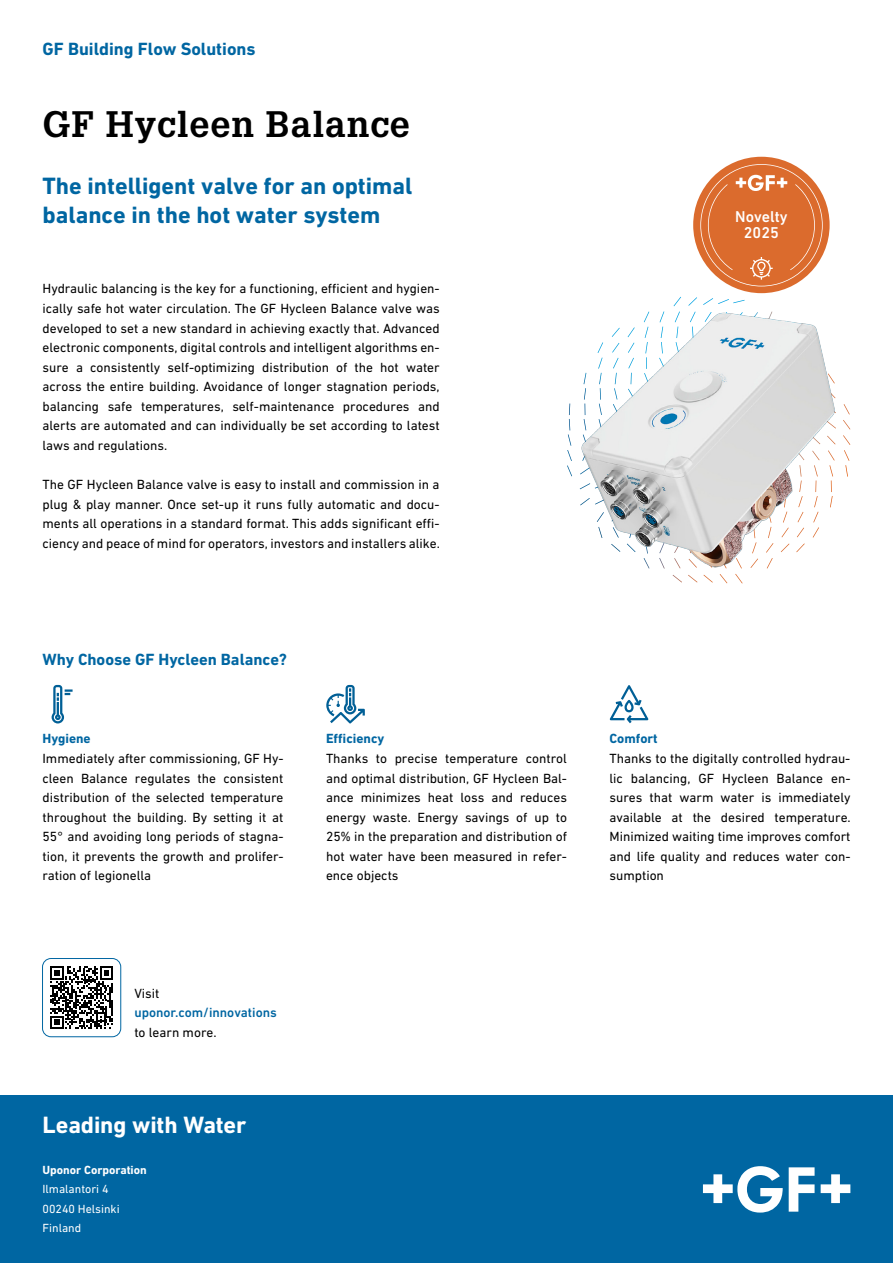
<style>
.page{position:relative;width:893px;height:1263px;background:#fff}
.page>*{position:absolute;margin:0;border:0;box-sizing:border-box;transform-origin:0 0}
.t1{font:700 36px "Glypha LT Pro";letter-spacing:.025em;color:#000}
.t2{font:700 24px/29.4px "DIN Next W1 G";color:#0066a2}
.t3{font:700 24px "DIN Next W1 G";letter-spacing:-.005em;color:#fff}
.t4{font:700 18px "DIN Next W1 G";color:#0066a2}
.t5{font:700 16.5px "DIN Next W1 G";color:#0066a2}
.t6{font:500 15.9px/16.4px "DIN Next W1 G";color:#fff;text-align:center}
.t7{font:13.5px/19.5px "DIN Next W1 G";color:#000;text-align:justify}
.t8{font:700 13.5px "DIN Next W1 G";color:#0066a2}
.t9{font:500 13.5px "DIN Next W1 G";color:#0066a2}
.t10{font:12px/19.5px "DIN Next W1 G";color:#fff}
.t11{font:700 12px "DIN Next W1 G";color:#fff}
</style>
<div class="page">
<svg style="left:52px;top:685px;width:21px;height:38px"></svg>
<svg style="left:326px;top:685px;width:39px;height:38px"></svg>
<svg style="left:610px;top:685px;width:38px;height:38px"></svg>
<img style="left:579px;top:311px;width:257px;height:258px">
<div style="left:694px;top:158px;width:134px;height:134px;background:#db6b2d;border-radius:50%"></div>
<svg style="left:700px;top:164px;width:123px;height:122px"></svg>
<svg style="left:50px;top:966px;width:63px;height:63px"></svg>
<div style="left:42px;top:958px;width:79px;height:79px;border:1px solid #0066a2;border-radius:9px"></div>
<div style="left:0;top:1095px;width:893px;height:168px;background:#0066a2"></div>
<svg style="left:703px;top:1166px;width:80px;height:46px"></svg>
<svg style="left:789px;top:1167px;width:26px;height:44px"></svg>
<svg style="left:821px;top:1174px;width:29px;height:29px"></svg>
<h3 class="t4" style="left:43px;top:38px;width:215px">GF Building Flow Solutions</h3>
<h1 class="t1" style="left:43px;top:102px;width:369px">GF Hycleen Balance</h1>
<h2 class="t2" style="left:43px;top:171px;width:371px">The intelligent valve for an optimal balance in the hot water system</h2>
<p class="t7" style="left:43px;top:279px;width:399px">Hydraulic balancing is the key for a functioning, efficient and hygien&shy;ically safe hot water circulation. The GF Hycleen Balance valve was developed to set a new standard in achieving exactly that. Advanced electronic components, digital controls and intelligent algorithms en&shy;sure a consistently self-optimizing distribution of the hot water across the entire building. Avoidance of longer stagnation periods, balancing safe temperatures, self-maintenance procedures and alerts are automated and can individually be set according to latest laws and regulations.</p>
<p class="t7" style="left:43px;top:474px;width:399px">The GF Hycleen Balance valve is easy to install and commission in a plug &amp; play manner. Once set-up it runs fully automatic and docu&shy;ments all operations in a standard format. This adds significant effi&shy;ciency and peace of mind for operators, investors and installers alike.</p>
<p class="t5" style="left:43px;top:650px;width:246px">Why Choose GF Hycleen Balance?</p>
<p class="t8" style="left:43px;top:731px;width:50px">Hygiene</p>
<p class="t7" style="left:43px;top:748px;width:242px">Immediately after commissioning, GF Hy&shy;cleen Balance regulates the consistent distribution of the selected temperature throughout the building. By setting it at 55° and avoiding long periods of stagna&shy;tion, it prevents the growth and prolifer&shy;ration of legionella</p>
<p class="t8" style="left:326px;top:731px;width:60px">Efficiency</p>
<p class="t7" style="left:326px;top:748px;width:242px">Thanks to precise temperature control and optimal distribution, GF Hycleen Bal&shy;ance minimizes heat loss and reduces energy waste. Energy savings of up to 25% in the preparation and distribution of hot water have been measured in refer&shy;ence objects</p>
<p class="t7" style="left:134px;top:983px;width:27px">Visit</p>
<p class="t9" style="left:134px;top:1005px;width:144px">uponor.com/innovations</p>
<p class="t7" style="left:134px;top:1022px;width:84px">to learn more.</p>
<h2 class="t3" style="left:43px;top:1111px;width:205px">Leading with Water</h2>
<p class="t11" style="left:43px;top:1162px;width:106px">Uponor Corporation</p>
<p class="t10" style="left:43px;top:1179px;width:79px">Ilmalantori 4<br>00240 Helsinki<br>Finland</p>
<p class="t6" style="left:735px;top:208px;width:54px">Novelty<br>2025</p>
<p class="t8" style="left:609px;top:731px;width:50px">Comfort</p>
<p class="t7" style="left:609px;top:748px;width:243px">Thanks to the digitally controlled hydrau&shy;lic balancing, GF Hycleen Balance en&shy;sures that warm water is immediately available at the desired temperature.<br>Minimized waiting time improves comfort and life quality and reduces water con&shy;sumption</p>
</div>
